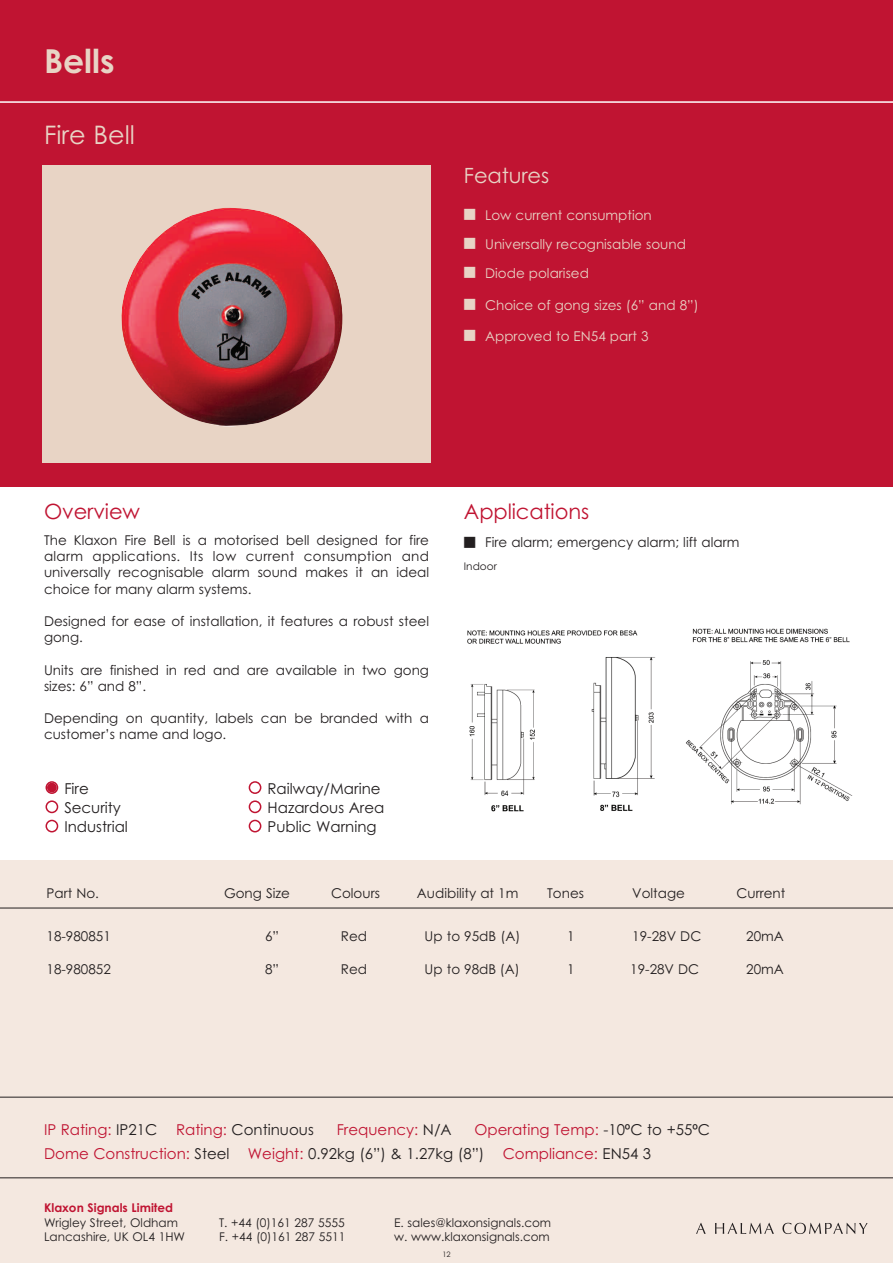
<style>
.page{position:relative;width:893px;height:1263px;background:#fff}
.page>*{position:absolute;margin:0;border:0;box-sizing:border-box;transform-origin:0 0}
.t1{font:700 33px "Century Gothic";color:#e8d4c5}
.t2{font:25.5px "Century Gothic";color:#e8d4c5}
.t3{font:21px "Century Gothic";letter-spacing:-.005em;color:#c01432}
.t4{font:21px "Century Gothic";letter-spacing:-.005em;color:#e8d4c5}
.t5{font:15px/24px "Century Gothic";color:#c01432}
.t6{font:15px/19.2px "Century Gothic";color:#231f20}
.t7{font:13.5px/16.2px "Century Gothic";color:#231f20}
.t8{font:13.5px "Century Gothic";color:#e8d4c5}
.t9{font:12px/14.4px "Century Gothic";color:#231f20}
.t10{font:700 12px "Century Gothic";color:#c01432}
.t11{font:10.5px "Century Gothic";color:#231f20}
.t12{font:7.5px "Century Gothic";color:#231f20}
.s1{color:#231f20}
.s2{color:#c01432}
.s3{font-family:"Arial";color:#231f20}
</style>
<div class="page">
<div style="left:0;top:860px;width:893px;height:403px;background:#f4e8e0"></div>
<div style="left:0;top:0;width:893px;height:486px;background:#c01432"></div>
<div style="left:43px;top:166px;width:388px;height:297px;background:#e8d4c5"></div>
<hr style="left:0;top:908px;width:893px;height:1px;background:#231f20">
<hr style="left:0;top:1177px;width:893px;height:1px;background:#231f20">
<hr style="left:0;top:1097px;width:893px;height:1px;background:#231f20">
<hr style="left:0;top:101px;width:893px;height:2px;background:#fff">
<svg style="left:46px;top:820px;width:12px;height:12px"></svg>
<svg style="left:249px;top:820px;width:12px;height:12px"></svg>
<svg style="left:249px;top:800px;width:12px;height:13px"></svg>
<svg style="left:46px;top:800px;width:12px;height:13px"></svg>
<svg style="left:46px;top:781px;width:12px;height:13px"></svg>
<svg style="left:249px;top:781px;width:12px;height:13px"></svg>
<img style="left:696px;top:1222px;width:172px;height:12px">
<img style="left:121px;top:207px;width:222px;height:220px">
<img style="left:468px;top:628px;width:385px;height:184px">
<h1 class="t1" style="left:44px;top:42px;width:72px">Bells</h1>
<h2 class="t2" style="left:44px;top:120px;width:92px">Fire Bell</h2>
<h3 class="t4" style="left:464px;top:163px;width:87px">Features</h3>
<p class="t8" style="left:464px;top:207px;width:189px">■ Low current consumption</p>
<p class="t8" style="left:464px;top:236px;width:224px">■ Universally recognisable sound</p>
<p class="t8" style="left:464px;top:265px;width:126px">■ Diode polarised</p>
<p class="t8" style="left:464px;top:297px;width:236px">■ Choice of gong sizes (6” and 8”)</p>
<p class="t8" style="left:464px;top:328px;width:186px">■ Approved to EN54 part 3</p>
<h3 class="t3" style="left:44px;top:499px;width:97px">Overview</h3>
<p class="t7" style="left:44px;top:532px;width:386px;text-align:justify">The Klaxon Fire Bell is a motorised bell designed for fire alarm applications. Its low current consumption and universally recognisable alarm sound makes it an ideal choice for many alarm systems.</p>
<p class="t7" style="left:44px;top:613px;width:386px">Designed for ease of installation, it features a robust steel gong.</p>
<p class="t7" style="left:44px;top:662px;width:386px">Units are finished in red and are available in two gong sizes: 6” and 8”.</p>
<p class="t7" style="left:44px;top:710px;width:386px">Depending on quantity, labels can be branded with a customer’s name and logo.</p>
<p class="t6" style="left:64px;top:779px;width:65px">Fire<br>Security<br>Industrial</p>
<p class="t6" style="left:268px;top:779px;width:118px">Railway/Marine<br>Hazardous Area<br>Public Warning</p>
<h3 class="t3" style="left:464px;top:499px;width:127px">Applications</h3>
<p class="t7" style="left:464px;top:534px;width:277px">■ Fire alarm; emergency alarm; lift alarm</p>
<p class="t11" style="left:464px;top:560px;width:34px">Indoor</p>
<p class="t7" style="left:47px;top:886px;width:54px">Part No.</p>
<p class="t7" style="left:224px;top:886px;width:67px">Gong Size</p>
<p class="t7" style="left:331px;top:886px;width:50px">Colours</p>
<p class="t7" style="left:417px;top:886px;width:103px">Audibility at 1m</p>
<p class="t7" style="left:547px;top:886px;width:38px">Tones</p>
<p class="t7" style="left:632px;top:886px;width:54px">Voltage</p>
<p class="t7" style="left:736px;top:886px;width:50px">Current</p>
<p class="t7" style="left:47px;top:928px;width:66px">18-980851</p>
<p class="t7" style="left:265px;top:928px;width:16px">6”</p>
<p class="t7" style="left:341px;top:928px;width:28px">Red</p>
<p class="t7" style="left:425px;top:928px;width:97px">Up to 95dB (A)</p>
<p class="t7" style="left:567px;top:928px;width:9px">1</p>
<p class="t7" style="left:632px;top:928px;width:71px">19-28V DC</p>
<p class="t7" style="left:746px;top:928px;width:39px">20mA</p>
<p class="t7" style="left:47px;top:961px;width:66px">18-980852</p>
<p class="t7" style="left:265px;top:961px;width:16px">8”</p>
<p class="t7" style="left:341px;top:961px;width:28px">Red</p>
<p class="t7" style="left:425px;top:961px;width:97px">Up to 98dB (A)</p>
<p class="t7" style="left:567px;top:961px;width:9px">1</p>
<p class="t7" style="left:630px;top:961px;width:71px">19-28V DC</p>
<p class="t7" style="left:746px;top:961px;width:39px">20mA</p>
<p class="t5" style="left:44px;top:1118px;width:115px">IP Rating: <span class="s1">IP21C</span></p>
<p class="t6" style="left:176px;top:1120px;width:139px"><span class="s2">Rating:</span> Continuous</p>
<p class="t5" style="left:337px;top:1118px;width:116px">Frequency: <span class="s1">N/A</span></p>
<p class="t5" style="left:44px;top:1118px;width:668px;text-indent:430px">Operating Temp: <span class="s1">-10</span><span class="s3">º</span><span class="s1">C to +55</span><span class="s3">º</span><span class="s1">C<br></span>Dome Construction: <span class="s1">Steel</span> Weight: <span class="s1">0.92kg (6”) &amp; 1.27kg (8”)</span> Compliance: <span class="s1">EN54 3</span></p>
<p class="t10" style="left:44px;top:1201px;width:131px">Klaxon Signals Limited</p>
<p class="t9" style="left:44px;top:1215px;width:143px">Wrigley Street, Oldham<br>Lancashire, UK OL4 1HW</p>
<p class="t9" style="left:219px;top:1215px;width:128px">T. +44 (0)161 287 5555<br>F. +44 (0)161 287 5511</p>
<p class="t9" style="left:394px;top:1215px;width:158px">E. sales@klaxonsignals.com w. www.klaxonsignals.com</p>
<p class="t12" style="left:442px;top:1249px;width:10px">12</p>
</div>
